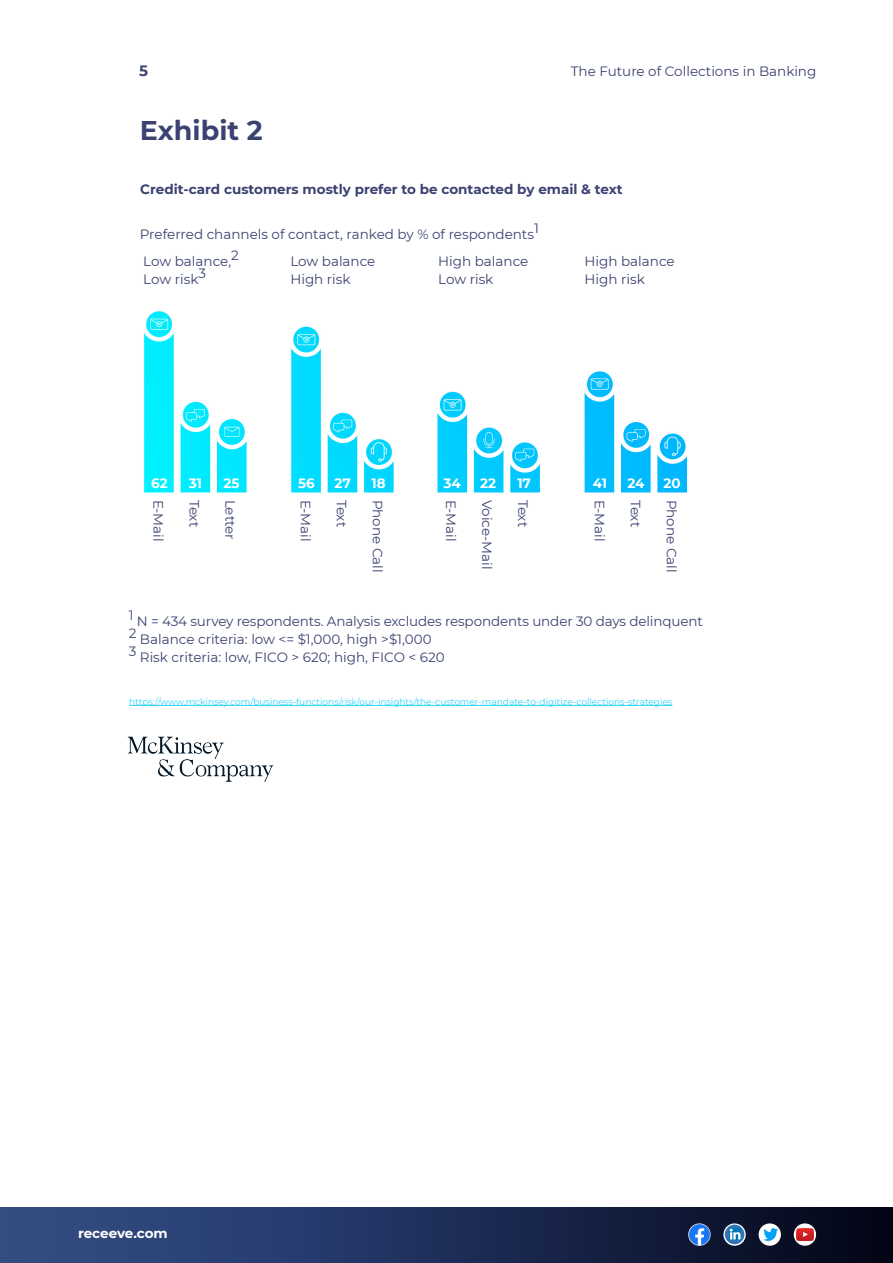
<style>
.page{position:relative;width:893px;height:1263px;background:#fff}
.page>*{position:absolute;margin:0;border:0;box-sizing:border-box;transform-origin:0 0}
.H1_Large{font:700 27px "Montserrat";color:#3b4271}
.t1{font:700 15px "Montserrat";color:#3b4271}
.H2_Large{font:13.5px "Montserrat";color:#3b4271}
.H2_Large-2{font:700 13.5px "Montserrat";color:#3b4271}
.H2_Large-3{font:700 13.5px "Montserrat";color:#fff}
.Body_Text_Left{font:9px "Montserrat";color:#2dd5ff}
</style>
<div class="page">
<div style="left:0;top:1208px;width:892px;height:55px;background:linear-gradient(to right,#36528f,#04081b)"></div>
<svg style="left:688px;top:1223px;width:22px;height:23px"></svg>
<svg style="left:723px;top:1223px;width:22px;height:23px"></svg>
<svg style="left:758px;top:1223px;width:22px;height:23px"></svg>
<svg style="left:724px;top:1225px;width:20px;height:19px"></svg>
<svg style="left:729px;top:1229px;width:11px;height:10px"></svg>
<img style="left:763px;top:1229px;width:14px;height:11px">
<img style="left:689px;top:1225px;width:20px;height:19px">
<svg style="left:793px;top:1223px;width:23px;height:23px"></svg>
<img style="left:796px;top:1229px;width:17px;height:11px">
<img style="left:129px;top:311px;width:558px;height:395px">
<hr style="left:129px;top:705px;width:543px;height:1px;background:#2dd5ff">
<img style="left:127px;top:736px;width:147px;height:46px">
<p class="t1" style="left:139px;top:60px;width:10px">5</p>
<p class="H1_Large" style="left:140px;top:110px;width:124px">Exhibit 2</p>
<p class="H2_Large" style="left:570px;top:62px;width:247px">The Future of Collections in Banking</p>
<p class="H2_Large-2" style="left:140px;top:179px;width:484px">Credit-card customers mostly prefer to be contacted by email &amp; text</p>
<p class="H2_Large" style="left:140px;top:224px;width:400px">Preferred channels of contact, ranked by % of respondents1</p>
<p class="H2_Large" style="left:143px;top:251px;width:97px">Low balance,2</p>
<p class="H2_Large" style="left:143px;top:269px;width:64px">Low risk3</p>
<p class="H2_Large" style="left:290px;top:251px;width:86px">Low balance</p>
<p class="H2_Large" style="left:290px;top:269px;width:62px">High risk</p>
<p class="H2_Large" style="left:438px;top:251px;width:92px">High balance</p>
<p class="H2_Large" style="left:438px;top:269px;width:57px">Low risk</p>
<p class="H2_Large" style="left:584px;top:251px;width:92px">High balance</p>
<p class="H2_Large" style="left:584px;top:269px;width:62px">High risk</p>
<p class="H2_Large-3" style="left:151px;top:473px;width:18px">62</p>
<p class="H2_Large-3" style="left:189px;top:473px;width:15px">31</p>
<p class="H2_Large-3" style="left:223px;top:473px;width:17px">25</p>
<p class="H2_Large-3" style="left:298px;top:473px;width:18px">56</p>
<p class="H2_Large-3" style="left:334px;top:473px;width:18px">27</p>
<p class="H2_Large-3" style="left:371px;top:473px;width:16px">18</p>
<p class="H2_Large-3" style="left:443px;top:473px;width:19px">34</p>
<p class="H2_Large-3" style="left:480px;top:473px;width:17px">22</p>
<p class="H2_Large-3" style="left:517px;top:473px;width:15px">17</p>
<p class="H2_Large-3" style="left:593px;top:473px;width:16px">41</p>
<p class="H2_Large-3" style="left:627px;top:473px;width:19px">24</p>
<p class="H2_Large-3" style="left:663px;top:473px;width:19px">20</p>
<p class="H2_Large" style="left:167px;top:500px;width:44px;rotate:90deg">E-Mail</p>
<p class="H2_Large" style="left:203px;top:500px;width:29px;rotate:90deg">Text</p>
<p class="H2_Large" style="left:239px;top:500px;width:42px;rotate:90deg">Letter</p>
<p class="H2_Large" style="left:315px;top:500px;width:44px;rotate:90deg">E-Mail</p>
<p class="H2_Large" style="left:351px;top:500px;width:29px;rotate:90deg">Text</p>
<p class="H2_Large" style="left:387px;top:500px;width:75px;rotate:90deg">Phone Call</p>
<p class="H2_Large" style="left:460px;top:500px;width:44px;rotate:90deg">E-Mail</p>
<p class="H2_Large" style="left:496px;top:500px;width:71px;rotate:90deg">Voice-Mail</p>
<p class="H2_Large" style="left:532px;top:500px;width:29px;rotate:90deg">Text</p>
<p class="H2_Large" style="left:609px;top:500px;width:44px;rotate:90deg">E-Mail</p>
<p class="H2_Large" style="left:645px;top:500px;width:29px;rotate:90deg">Text</p>
<p class="H2_Large" style="left:681px;top:500px;width:75px;rotate:90deg">Phone Call</p>
<p class="H2_Large" style="left:129px;top:611px;width:575px">1 N = 434 survey respondents. Analysis excludes respondents under 30 days delinquent</p>
<p class="H2_Large" style="left:129px;top:629px;width:304px">2 Balance criteria: low &lt;= $1,000, high &gt;$1,000</p>
<p class="H2_Large" style="left:129px;top:647px;width:317px">3 Risk criteria: low, FICO &gt; 620; high, FICO &lt; 620</p>
<p class="Body_Text_Left" style="left:129px;top:695px;width:544px">https://www.mckinsey.com/business-functions/risk/our-insights/the-customer-mandate-to-digitize-collections-strategies</p>
<p class="H2_Large-3" style="left:78px;top:1223px;width:91px">receeve.com</p>
</div>
